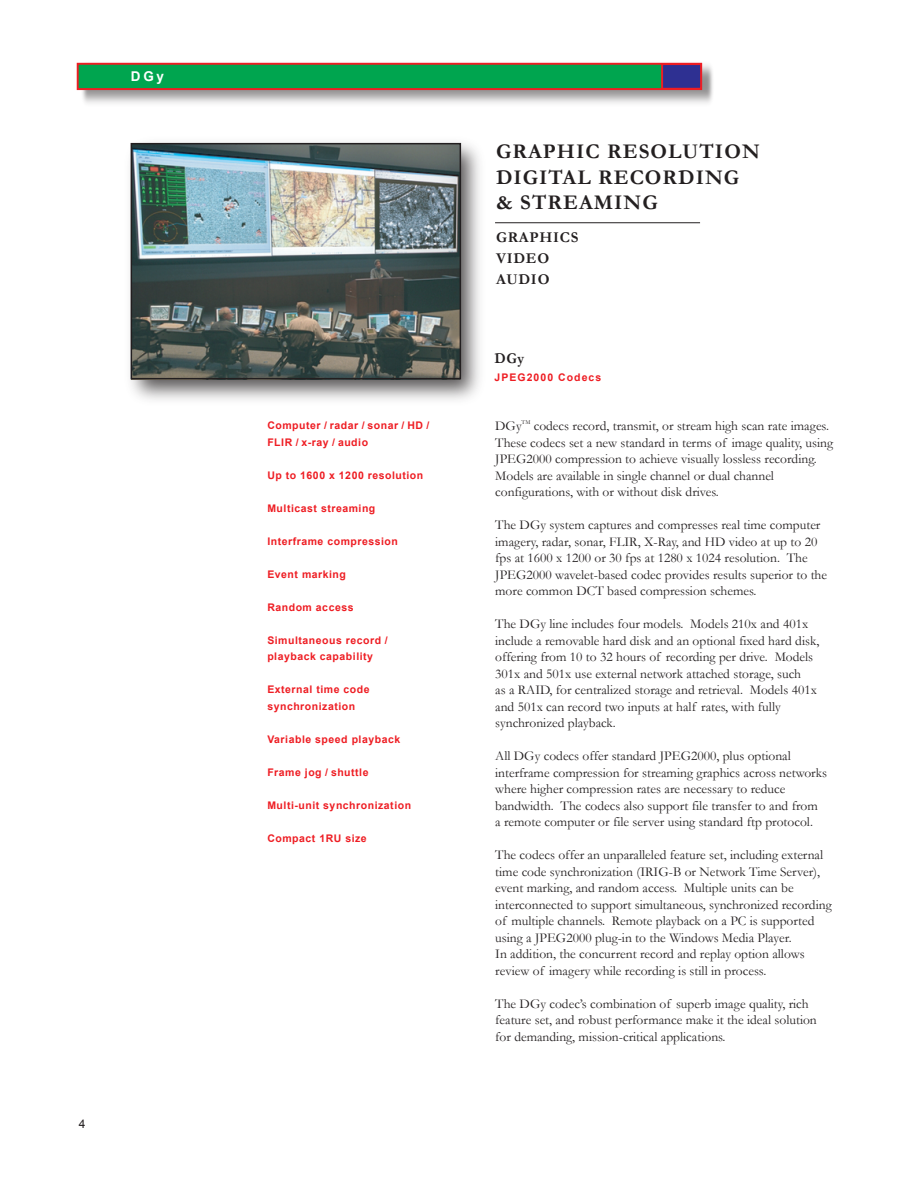
<style>
.page{position:relative;width:918px;height:1188px;background:#fff}
.page>*{position:absolute;margin:0;border:0;box-sizing:border-box;transform-origin:0 0}
.t1{font:700 21px/25.2px "Garamond";letter-spacing:.05em;color:#231f20}
.t2{font:700 15px/21px "Garamond";letter-spacing:.05em;color:#231f20}
.t3{font:700 15px "Garamond";letter-spacing:.05em;color:#231f20;scale:.96 1}
.t4{font:13.5px/16.5px "Garamond";color:#231f20}
.t5{font:700 13.5px "Arial";color:#fff}
.t6{font:12px "Arial";color:#231f20}
.t7{font:700 10.5px/16.5px "Arial";letter-spacing:.05em;color:#ee1d23}
.t8{font:700 10.5px "Arial";letter-spacing:.1em;color:#ee1d23}
.t9{font:6px "Garamond";color:#231f20}
</style>
<div class="page">
<hr style="left:495px;top:222px;width:205px;height:1px;background:#231f20">
<img style="left:80px;top:62px;width:633px;height:42px">
<div style="left:78px;top:64px;width:623px;height:25px;background:#00a54f"></div>
<div style="left:77px;top:63px;width:625px;height:27px;border:2px solid #ee1d23"></div>
<div style="left:662px;top:64px;width:39px;height:25px;background:#2e3092"></div>
<div style="left:661px;top:63px;width:41px;height:27px;border:2px solid #ee1d23"></div>
<img style="left:130px;top:142px;width:350px;height:258px">
<img style="left:134px;top:146px;width:324px;height:230px">
<div style="left:131px;top:143px;width:330px;height:236px;border:2px solid #231f20"></div>
<p class="t5" style="left:131px;top:67px;width:35px">DGy</p>
<p class="t6" style="left:79px;top:1116px;width:8px">4</p>
<p class="t7" style="left:267px;top:418px;width:164px">Computer / radar / sonar / HD /<br>FLIR / x-ray / audio</p>
<p class="t7" style="left:267px;top:467px;width:157px">Up to 1600 x 1200 resolution</p>
<p class="t7" style="left:267px;top:500px;width:110px">Multicast streaming</p>
<p class="t7" style="left:267px;top:533px;width:132px">Interframe compression</p>
<p class="t7" style="left:267px;top:566px;width:80px">Event marking</p>
<p class="t7" style="left:267px;top:599px;width:88px">Random access</p>
<p class="t7" style="left:267px;top:632px;width:122px">Simultaneous record / playback capability</p>
<p class="t7" style="left:267px;top:682px;width:104px">External time code synchronization</p>
<p class="t7" style="left:267px;top:731px;width:134px">Variable speed playback</p>
<p class="t7" style="left:267px;top:764px;width:103px">Frame jog / shuttle</p>
<p class="t7" style="left:267px;top:797px;width:145px">Multi-unit synchronization</p>
<p class="t7" style="left:267px;top:830px;width:101px">Compact 1RU size</p>
<h1 class="t1" style="left:496px;top:139px;width:265px">GRAPHIC RESOLUTION<br>DIGITAL RECORDING &amp; STREAMING</h1>
<p class="t2" style="left:496px;top:227px;width:84px">GRAPHICS<br>VIDEO<br>AUDIO</p>
<p class="t3" style="left:494px;top:348px;width:33px">DGy</p>
<p class="t8" style="left:494px;top:371px;width:108px">JPEG2000 Codecs</p>
<p class="t4" style="left:495px;top:417px;width:28px">DGy</p>
<p class="t9" style="left:522px;top:418px;width:10px">TM</p>
<p class="t4" style="left:495px;top:417px;width:339px;text-indent:39px">codecs record, transmit, or stream high scan rate images.<br>These codecs set a new standard in terms of image quality, using JPEG2000 compression to achieve visually lossless recording.<br>Models are available in single channel or dual channel configurations, with or without disk drives.</p>
<p class="t4" style="left:495px;top:516px;width:333px">The DGy system captures and compresses real time computer imagery, radar, sonar, FLIR, X-Ray, and HD video at up to 20 fps at 1600 x 1200 or 30 fps at 1280 x 1024 resolution. The JPEG2000 wavelet-based codec provides results superior to the more common DCT based compression schemes.</p>
<p class="t4" style="left:495px;top:615px;width:326px">The DGy line includes four models. Models 210x and 401x include a removable hard disk and an optional fixed hard disk, offering from 10 to 32 hours of recording per drive. Models 301x and 501x use external network attached storage, such<br>as a RAID, for centralized storage and retrieval. Models 401x and 501x can record two inputs at half rates, with fully synchronized playback.</p>
<p class="t4" style="left:495px;top:747px;width:333px">All DGy codecs offer standard JPEG2000, plus optional interframe compression for streaming graphics across networks where higher compression rates are necessary to reduce bandwidth. The codecs also support file transfer to and from<br>a remote computer or file server using standard ftp protocol.</p>
<p class="t4" style="left:495px;top:846px;width:338px">The codecs offer an unparalleled feature set, including external time code synchronization (IRIG-B or Network Time Server), event marking, and random access. Multiple units can be interconnected to support simultaneous, synchronized recording of multiple channels. Remote playback on a PC is supported using a JPEG2000 plug-in to the Windows Media Player.<br>In addition, the concurrent record and replay option allows review of imagery while recording is still in process.</p>
<p class="t4" style="left:495px;top:995px;width:323px">The DGy codec’s combination of superb image quality, rich feature set, and robust performance make it the ideal solution for demanding, mission-critical applications.</p>
</div>
